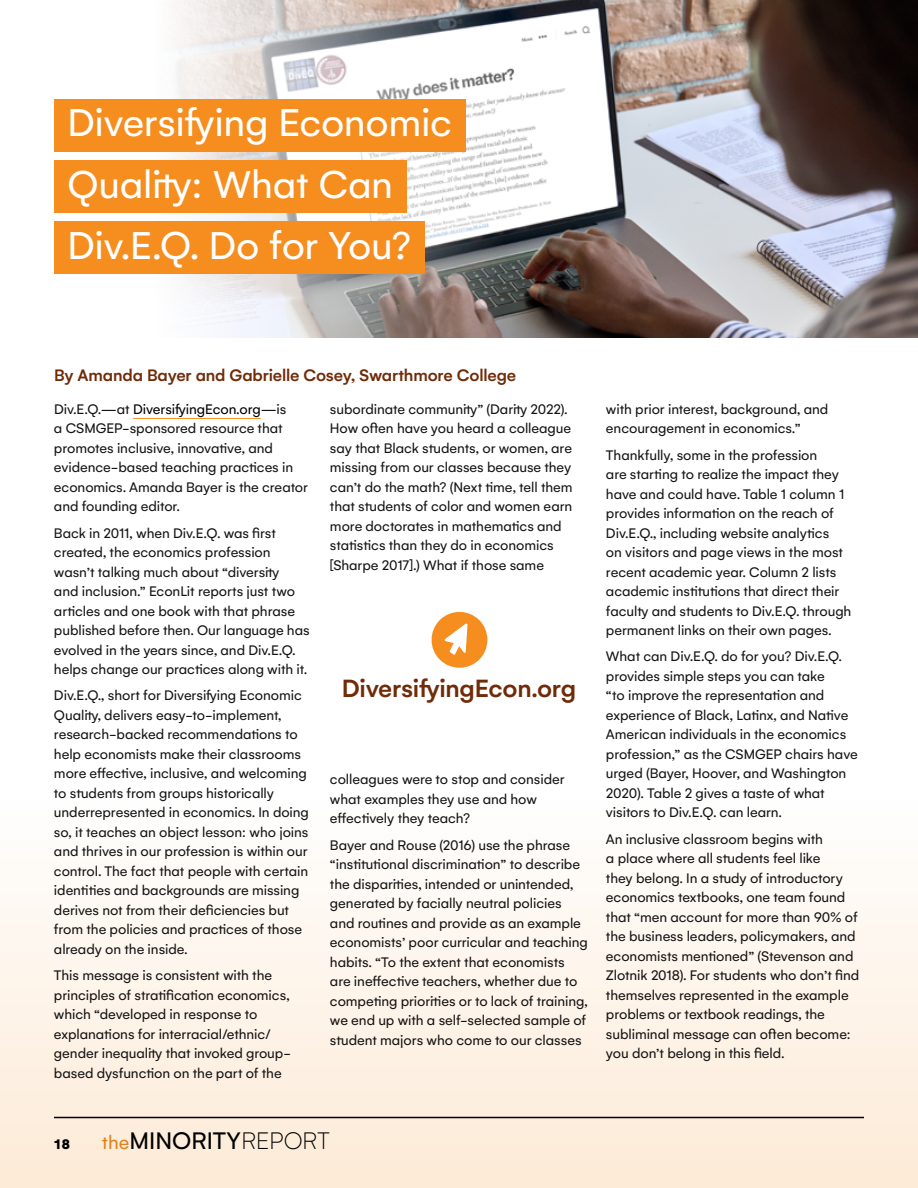
<style>
.page{position:relative;width:918px;height:1188px;background:#fff}
.page>*{position:absolute;margin:0;border:0;box-sizing:border-box;transform-origin:0 0}
.t1{font:42px/61.1px "Gelion";letter-spacing:-.01em;color:#fff}
.t2{font:500 27px "Gelion";letter-spacing:-.01em;color:#702b08}
.t3{font:25.95px "Gelion";color:#000}
.t4{font:500 18px "Gelion";letter-spacing:-.01em;color:#702b08}
.t5{font:15px/19.5px "Gelion";letter-spacing:-.005em;color:#141414}
.t6{font:900 15px "Gelion";color:#000}
.s1{color:#000}
.s2{font-size:20.55px;color:#df811b}
.s3{font-weight:100}
</style>
<div class="page">
<div style="left:0;top:712px;width:918px;height:476px;background:linear-gradient(to bottom,#fff,#fbe9d6)"></div>
<img style="left:156px;top:0;width:762px;height:338px">
<div style="left:54px;top:99px;width:411px;height:52px;background:#f68e1f"></div>
<div style="left:54px;top:160px;width:353px;height:53px;background:#f68e1f"></div>
<div style="left:54px;top:221px;width:371px;height:53px;background:#f68e1f"></div>
<hr style="left:133px;top:418px;width:128px;height:1px;background:#f68e1f">
<svg style="left:431px;top:612px;width:57px;height:56px"></svg>
<hr style="left:54px;top:1117px;width:810px;height:1px;background:#000">
<h1 class="t1" style="left:68px;top:92px;width:386px">Diversifying Economic<br>Quality: What Can<br>Div.E.Q. Do for You?</h1>
<p class="t4" style="left:54px;top:364px;width:464px">By Amanda Bayer and Gabrielle Cosey, Swarthmore College</p>
<p class="t5" style="left:54px;top:399px;width:256px">Div.E.Q.—at <span class="s1">DiversifyingEcon.org</span>—is<br>a CSMGEP-sponsored resource that promotes inclusive, innovative, and evidence-based teaching practices in economics. Amanda Bayer is the creator and founding editor.</p>
<p class="t5" style="left:54px;top:523px;width:257px">Back in 2011, when Div.E.Q. was first created, the economics profession wasn’t talking much about “diversity<br>and inclusion.” EconLit reports just two articles and one book with that phrase published before then. Our language has evolved in the years since, and Div.E.Q. helps change our practices along with it.</p>
<p class="t5" style="left:54px;top:686px;width:256px">Div.E.Q., short for Diversifying Economic Quality, delivers easy-to-implement, research-backed recommendations to help economists make their classrooms more effective, inclusive, and welcoming to students from groups historically underrepresented in economics. In doing so, it teaches an object lesson: who joins and thrives in our profession is within our control. The fact that people with certain identities and backgrounds are missing derives not from their deficiencies but from the policies and practices of those already on the inside.</p>
<p class="t5" style="left:54px;top:965px;width:239px">This message is consistent with the principles of stratification economics, which “developed in response to explanations for interracial/ethnic/ gender inequality that invoked group&shy;based dysfunction on the part of the</p>
<p class="t5" style="left:330px;top:399px;width:244px">subordinate community” (Darity 2022).<br>How often have you heard a colleague say that Black students, or women, are missing from our classes because they can’t do the math? (Next time, tell them that students of color and women earn more doctorates in mathematics and statistics than they do in economics [Sharpe 2017].) What if those same</p>
<h2 class="t2" style="left:342px;top:672px;width:236px">DiversifyingEcon.org</h2>
<p class="t5" style="left:330px;top:770px;width:236px">colleagues were to stop and consider what examples they use and how effectively they teach?</p>
<p class="t5" style="left:330px;top:835px;width:259px">Bayer and Rouse (2016) use the phrase “institutional discrimination” to describe the disparities, intended or unintended, generated by facially neutral policies and routines and provide as an example economists’ poor curricular and teaching habits. “To the extent that economists are ineffective teachers, whether due to competing priorities or to lack of training, we end up with a self-selected sample of student majors who come to our classes</p>
<p class="t5" style="left:606px;top:399px;width:224px">with prior interest, background, and encouragement in economics.”</p>
<p class="t5" style="left:606px;top:445px;width:247px">Thankfully, some in the profession<br>are starting to realize the impact they have and could have. Table 1 column 1 provides information on the reach of Div.E.Q., including website analytics<br>on visitors and page views in the most recent academic year. Column 2 lists academic institutions that direct their faculty and students to Div.E.Q. through permanent links on their own pages.</p>
<p class="t5" style="left:606px;top:647px;width:253px">What can Div.E.Q. do for you? Div.E.Q. provides simple steps you can take<br>“to improve the representation and experience of Black, Latinx, and Native American individuals in the economics profession,” as the CSMGEP chairs have urged (Bayer, Hoover, and Washington 2020). Table 2 gives a taste of what visitors to Div.E.Q. can learn.</p>
<p class="t5" style="left:606px;top:829px;width:255px">An inclusive classroom begins with<br>a place where all students feel like<br>they belong. In a study of introductory economics textbooks, one team found that “men account for more than 90% of the business leaders, policymakers, and economists mentioned” (Stevenson and Zlotnik 2018). For students who don’t find themselves represented in the example problems or textbook readings, the subliminal message can often become: you don’t belong in this field.</p>
<p class="t6" style="left:54px;top:1135px;width:18px">18</p>
<h3 class="t3" style="left:102px;top:1125px;width:229px"><span class="s2">the</span>MINORITY<span class="s3">REPORT</span></h3>
</div>
